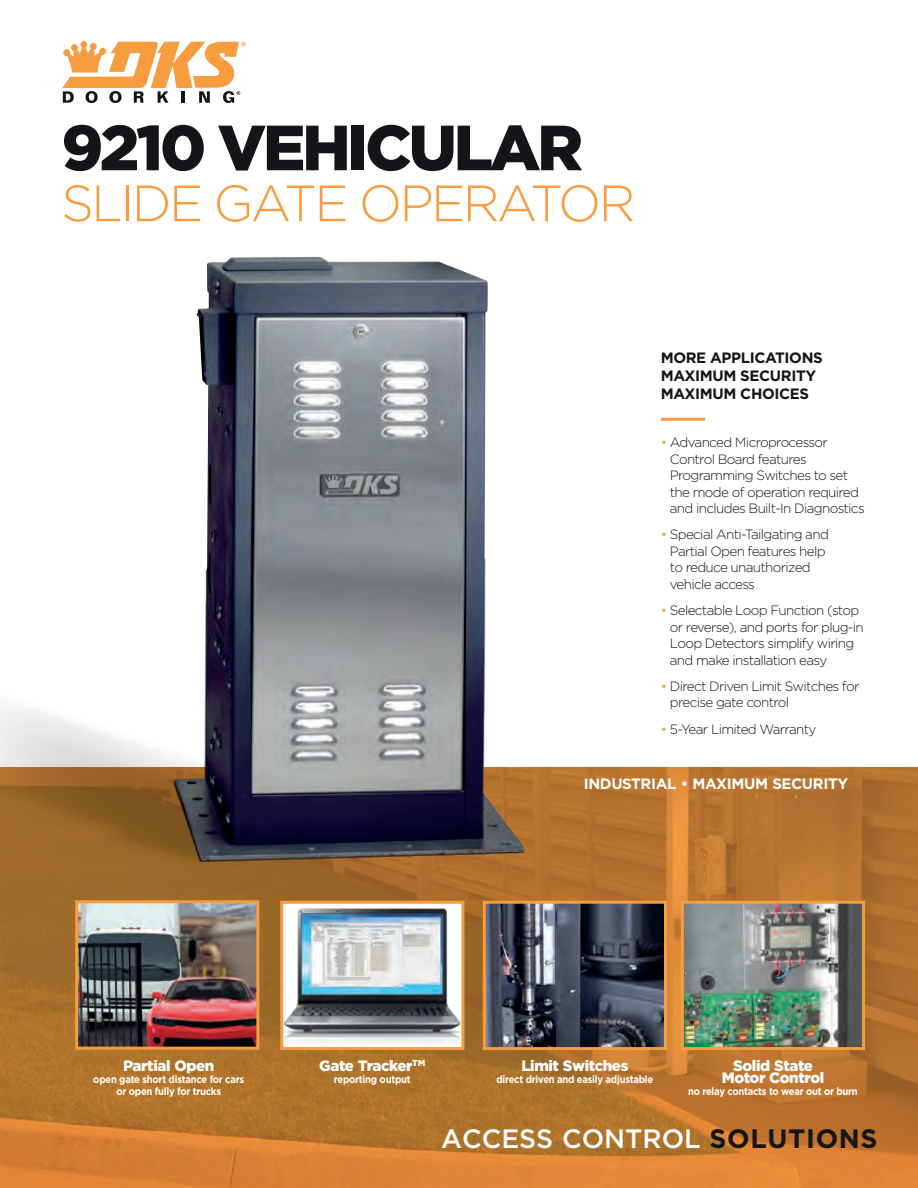
<style>
.page{position:relative;width:918px;height:1188px;background:#fff}
.page>*{position:absolute;margin:0;border:0;box-sizing:border-box;transform-origin:0 0}
.t1{font:900 63.75px "Gotham";letter-spacing:-.05em;color:#171419}
.t2{font:300 51px "Gotham";letter-spacing:-.05em;color:#f89c40}
.t3{font:500 26.55px "Gotham";color:#fff}
.t4{font:900 15px/12px "Gotham";letter-spacing:-.025em;color:#fff;text-align:center}
.t5{font:700 15px/18px "Gotham";letter-spacing:-.025em;color:#171419}
.t6{font:700 15px "Gotham";letter-spacing:-.025em;color:#fff}
.t7{font:300 13.5px/16.5px "Gotham";letter-spacing:-.05em;color:#171419}
.t8{font:700 10.5px/12px "Gotham";letter-spacing:-.025em;color:#fff;text-align:center;scale:.9 1}
.s1{color:#f89c40}
.s2{font-weight:700;color:#171419}
</style>
<div class="page">
<img style="left:0;top:768px;width:918px;height:420px">
<svg style="left:62px;top:41px;width:184px;height:62px"></svg>
<img style="left:79px;top:904px;width:176px;height:142px">
<div style="left:75px;top:900px;width:184px;height:150px;border:3px solid #f89c40"></div>
<img style="left:284px;top:905px;width:176px;height:141px">
<div style="left:280px;top:901px;width:184px;height:149px;border:3px solid #f89c40"></div>
<img style="left:487px;top:905px;width:176px;height:141px">
<div style="left:483px;top:901px;width:184px;height:149px;border:3px solid #f89c40"></div>
<img style="left:685px;top:905px;width:176px;height:141px">
<div style="left:681px;top:901px;width:184px;height:149px;border:3px solid #f89c40"></div>
<hr style="left:661px;top:418px;width:44px;height:3px;background:#f89c40">
<img style="left:0;top:257px;width:530px;height:607px">
<h1 class="t1" style="left:61px;top:111px;width:523px">9210 VEHICULAR</h1>
<h2 class="t2" style="left:61px;top:175px;width:576px">SLIDE GATE OPERATOR</h2>
<p class="t5" style="left:661px;top:348px;width:163px">MORE APPLICATIONS<br>MAXIMUM SECURITY<br>MAXIMUM CHOICES</p>
<p class="t7" style="left:670px;top:434px;width:196px;text-indent:-9px"><span class="s1">•</span> Advanced Microprocessor<br>Control Board features<br>Programming Switches to set the mode of operation required and includes Built-In Diagnostics</p>
<p class="t7" style="left:670px;top:526px;width:161px;text-indent:-9px"><span class="s1">•</span> Special Anti-Tailgating and<br>Partial Open features help to reduce unauthorized vehicle access</p>
<p class="t7" style="left:670px;top:602px;width:195px;text-indent:-9px"><span class="s1">•</span> Selectable Loop Function (stop or reverse), and ports for plug-in<br>Loop Detectors simplify wiring and make installation easy</p>
<p class="t7" style="left:670px;top:678px;width:191px;text-indent:-9px"><span class="s1">•</span> Direct Driven Limit Switches for precise gate control</p>
<p class="t7" style="left:661px;top:720px;width:157px"><span class="s1">•</span> 5-Year Limited Warranty</p>
<p class="t6" style="left:584px;top:775px;width:266px">INDUSTRIAL • MAXIMUM SECURITY</p>
<p class="t4" style="left:123px;top:1059px;width:93px">Partial Open</p>
<p class="t8" style="left:93px;top:1073px;width:169px">open gate short distance for cars or open fully for trucks</p>
<p class="t4" style="left:319px;top:1059px;width:108px">Gate Tracker<sup>TM</sup></p>
<p class="t8" style="left:334px;top:1073px;width:87px">reporting output</p>
<p class="t4" style="left:722px;top:1059px;width:104px">Solid State<br>Motor Control</p>
<p class="t8" style="left:688px;top:1085px;width:190px">no relay contacts to wear out or burn</p>
<h3 class="t3" style="left:441px;top:1123px;width:438px">ACCESS CONTROL <span class="s2">SOLUTIONS</span></h3>
<p class="t4" style="left:521px;top:1059px;width:109px">Limit Switches</p>
<p class="t8" style="left:496px;top:1073px;width:176px">direct driven and easily adjustable</p>
</div>
